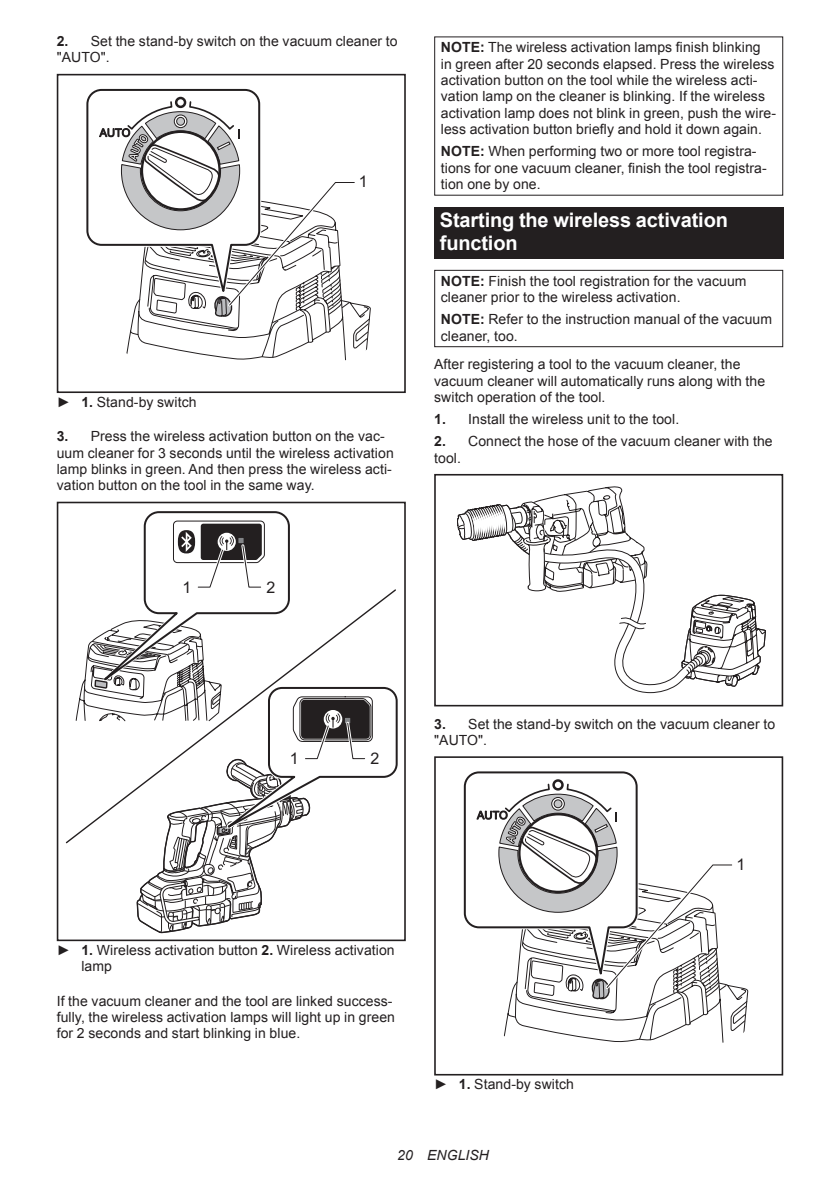
<style>
.page{position:relative;width:840px;height:1191px;background:#fff}
.page>*{position:absolute;margin:0;border:0;box-sizing:border-box;transform-origin:0 0}
.t1{font:700 20px/23.4px "Arial";letter-spacing:-.01em;color:#fff}
.t2{font:16px "Arial";color:#231f20}
.t3{font:14px/16.4px "Arial";letter-spacing:.005em;color:#231f20}
.t4{font:italic 14px "Arial";letter-spacing:.005em;color:#231f20}
.s1{font-weight:700}
</style>
<div class="page">
<div style="left:57px;top:74px;width:348px;height:319px;border:2px solid #231f20"></div>
<svg style="left:86px;top:88px;width:284px;height:272px"></svg>
<div style="left:57px;top:502px;width:348px;height:439px;border:2px solid #231f20"></div>
<svg style="left:75px;top:512px;width:325px;height:429px"></svg>
<div style="left:434px;top:207px;width:348px;height:52px;background:#231f20"></div>
<div style="left:434px;top:270px;width:348px;height:77px;border:1px solid #231f20"></div>
<svg style="left:457px;top:486px;width:309px;height:208px"></svg>
<div style="left:434px;top:678px;width:73px;height:28px;background:#fff"></div>
<div style="left:434px;top:474px;width:348px;height:232px;border:2px solid #231f20"></div>
<div style="left:434px;top:756px;width:348px;height:319px;border:2px solid #231f20"></div>
<svg style="left:463px;top:771px;width:284px;height:271px"></svg>
<p class="t3" style="left:57px;top:33px;width:342px"><span class="s1">2.</span> Set the stand-by switch on the vacuum cleaner to "AUTO".</p>
<p class="t2" style="left:359px;top:171px;width:10px">1</p>
<p class="t3" style="left:57px;top:393px;width:141px">► <span class="s1">1.</span> Stand-by switch</p>
<p class="t3" style="left:57px;top:428px;width:338px"><span class="s1">3.</span> Press the wireless activation button on the vac&shy;uum cleaner for 3 seconds until the wireless activation lamp blinks in green. And then press the wireless acti&shy;vation button on the tool in the same way.</p>
<p class="t2" style="left:182px;top:577px;width:10px">1</p>
<p class="t2" style="left:266px;top:577px;width:10px">2</p>
<p class="t3" style="left:440px;top:39px;width:336px"><span class="s1">NOTE:</span> The wireless activation lamps finish blinking<br>in green after 20 seconds elapsed. Press the wireless activation button on the tool while the wireless acti&shy;vation lamp on the cleaner is blinking. If the wireless activation lamp does not blink in green, push the wire&shy;less activation button briefly and hold it down again.</p>
<p class="t3" style="left:440px;top:143px;width:327px"><span class="s1">NOTE:</span> When performing two or more tool registra&shy;tions for one vacuum cleaner, finish the tool registra&shy;tion one by one.</p>
<h1 class="t1" style="left:439px;top:209px;width:289px">Starting the wireless activation function</h1>
<p class="t3" style="left:440px;top:273px;width:307px"><span class="s1">NOTE:</span> Finish the tool registration for the vacuum cleaner prior to the wireless activation.</p>
<p class="t3" style="left:440px;top:311px;width:332px"><span class="s1">NOTE:</span> Refer to the instruction manual of the vacuum cleaner, too.</p>
<p class="t3" style="left:434px;top:356px;width:332px">After registering a tool to the vacuum cleaner, the vacuum cleaner will automatically runs along with the switch operation of the tool.</p>
<p class="t3" style="left:434px;top:411px;width:246px"><span class="s1">1.</span> Install the wireless unit to the tool.</p>
<p class="t3" style="left:434px;top:433px;width:340px"><span class="s1">2.</span> Connect the hose of the vacuum cleaner with the tool.</p>
<p class="t2" style="left:290px;top:748px;width:10px">1</p>
<p class="t2" style="left:370px;top:748px;width:10px">2</p>
<p class="t3" style="left:81px;top:941px;width:314px;text-indent:-25px">► <span class="s1">1.</span> Wireless activation button <span class="s1">2.</span> Wireless activation lamp</p>
<p class="t3" style="left:57px;top:992px;width:339px">If the vacuum cleaner and the tool are linked success&shy;fully, the wireless activation lamps will light up in green for 2 seconds and start blinking in blue.</p>
<p class="t3" style="left:434px;top:715px;width:342px"><span class="s1">3.</span> Set the stand-by switch on the vacuum cleaner to "AUTO".</p>
<p class="t3" style="left:434px;top:1076px;width:141px">► <span class="s1">1.</span> Stand-by switch</p>
<p class="t2" style="left:736px;top:853px;width:10px">1</p>
<p class="t4" style="left:397px;top:1146px;width:93px">20 ENGLISH</p>
</div>
